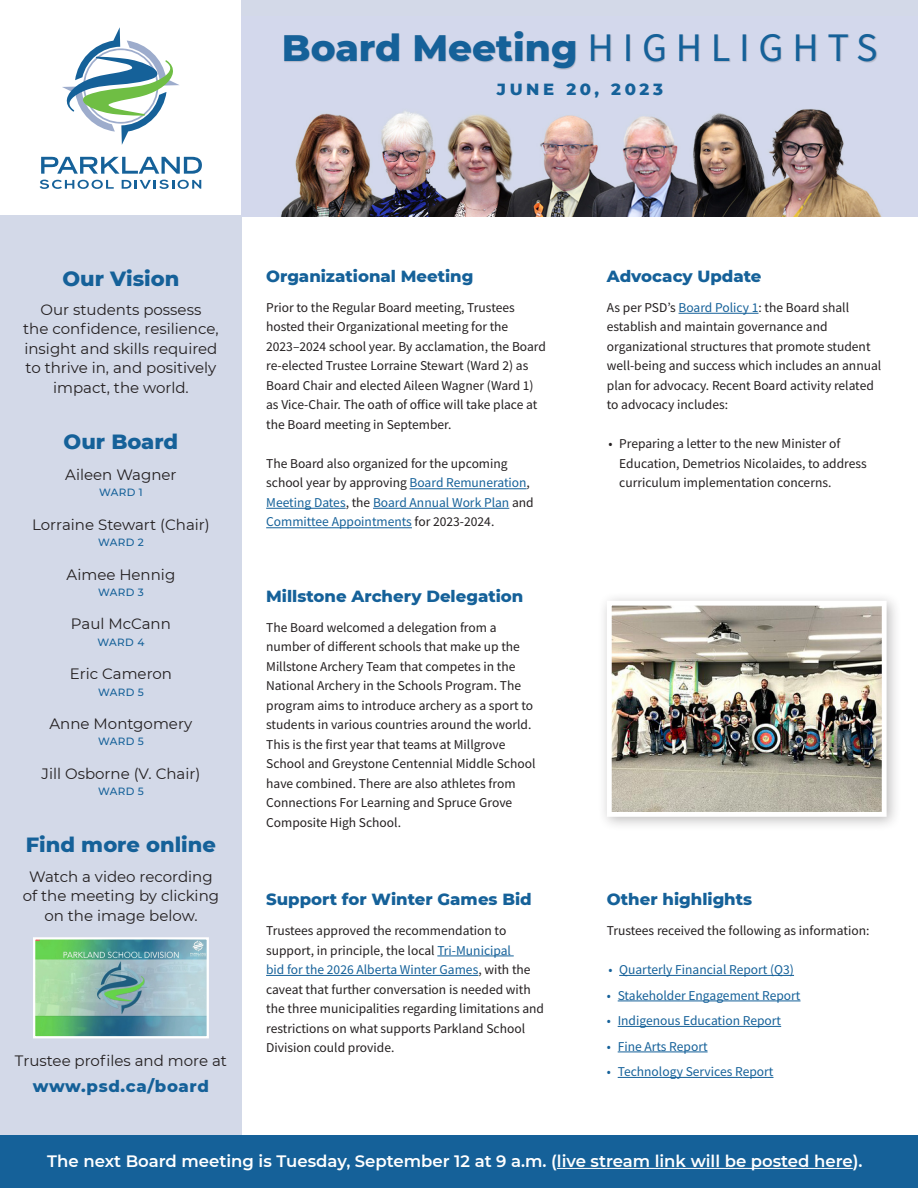
<style>
.page{position:relative;width:918px;height:1188px;background:#fff}
.page>*{position:absolute;margin:0;border:0;box-sizing:border-box;transform-origin:0 0}
.t1{font:800 37.5px "Montserrat";color:#156199}
.t2{font:800 21px "Montserrat";color:#156199}
.t3{font:800 16.5px "Montserrat";color:#156199}
.t4{font:600 16.5px "Montserrat";color:#fff}
.t5{font:800 16.5px "Montserrat";letter-spacing:.04em;color:#156199}
.t6{font:800 16.5px "Montserrat";letter-spacing:.22em;color:#156199}
.t7{font:15px/19.5px "Montserrat";color:#231f20;text-align:center}
.Paragraph_Style_1{font:13.5px/19.5px "Source Sans Pro";color:#231f20}
.Paragraph_Style_1-2{font:13.5px "Source Sans Pro";color:#156199}
.t8{font:500 10.5px "Montserrat";letter-spacing:.03em;color:#156199}
.s1{font-family:"Source Sans Pro";font-weight:400;font-size:40.5px}
.s2{color:#156199}
</style>
<div class="page">
<div style="left:0;top:215px;width:242px;height:928px;background:#d3d9e8"></div>
<div style="left:242px;top:0;width:676px;height:216px;background:#d3d9e8"></div>
<img style="left:281px;top:109px;width:600px;height:107px">
<svg style="left:41px;top:157px;width:161px;height:17px"></svg>
<svg style="left:40px;top:180px;width:74px;height:9px"></svg>
<svg style="left:122px;top:180px;width:79px;height:9px"></svg>
<svg style="left:62px;top:27px;width:117px;height:118px"></svg>
<div style="left:284px;top:31px;width:593px;height:39px;background:#231f20;opacity:.2"></div>
<div style="left:0;top:1135px;width:918px;height:53px;background:#156199"></div>
<hr style="left:557px;top:1168px;width:296px;height:1px;background:#fff">
<img style="left:36px;top:940px;width:170px;height:95px">
<div style="left:33px;top:937px;width:176px;height:101px;border:2px solid #fff"></div>
<hr style="left:679px;top:313px;width:80px;height:1px;background:#156199">
<hr style="left:410px;top:488px;width:117px;height:1px;background:#156199">
<hr style="left:266px;top:508px;width:80px;height:1px;background:#156199">
<hr style="left:373px;top:508px;width:136px;height:1px;background:#156199">
<hr style="left:266px;top:527px;width:146px;height:1px;background:#156199">
<hr style="left:619px;top:975px;width:175px;height:1px;background:#156199">
<hr style="left:618px;top:1001px;width:183px;height:1px;background:#156199">
<hr style="left:618px;top:1026px;width:163px;height:1px;background:#156199">
<hr style="left:618px;top:1052px;width:90px;height:1px;background:#156199">
<hr style="left:618px;top:1077px;width:155px;height:1px;background:#156199">
<hr style="left:437px;top:956px;width:77px;height:1px;background:#156199">
<hr style="left:266px;top:975px;width:212px;height:1px;background:#156199">
<div style="left:598px;top:591px;width:304px;height:241px;background:#231f20;opacity:.3"></div>
<img style="left:613px;top:607px;width:268px;height:204px">
<div style="left:607px;top:601px;width:280px;height:216px;border:5px solid #fff"></div>
<p class="t1" style="left:282px;top:20px;width:597px">Board Meeting <span class="s1">HIGHLIGHTS</span></p>
<p class="t6" style="left:497px;top:77px;width:168px">JUNE 20, 2023</p>
<p class="t2" style="left:62px;top:263px;width:119px">Our Vision</p>
<p class="t7" style="left:41px;top:299px;width:162px">Our students possess</p>
<p class="t7" style="left:23px;top:319px;width:197px">the confidence, resilience, insight and skills required to thrive in, and positively impact, the world.</p>
<p class="t2" style="left:64px;top:427px;width:116px">Our Board</p>
<p class="t7" style="left:65px;top:464px;width:113px">Aileen Wagner</p>
<p class="t8" style="left:99px;top:485px;width:45px">WARD 1</p>
<p class="t7" style="left:32px;top:514px;width:179px">Lorraine Stewart (Chair)</p>
<p class="t8" style="left:98px;top:535px;width:47px">WARD 2</p>
<p class="t7" style="left:67px;top:564px;width:110px">Aimee Hennig</p>
<p class="t8" style="left:98px;top:585px;width:47px">WARD 3</p>
<p class="t7" style="left:71px;top:614px;width:102px">Paul McCann</p>
<p class="t8" style="left:98px;top:635px;width:48px">WARD 4</p>
<p class="t7" style="left:70px;top:664px;width:104px">Eric Cameron</p>
<p class="t8" style="left:98px;top:685px;width:47px">WARD 5</p>
<p class="t7" style="left:50px;top:713px;width:144px">Anne Montgomery</p>
<p class="t8" style="left:98px;top:734px;width:47px">WARD 5</p>
<p class="t7" style="left:42px;top:763px;width:160px">Jill Osborne (V. Chair)</p>
<p class="t8" style="left:98px;top:784px;width:47px">WARD 5</p>
<p class="t2" style="left:26px;top:829px;width:192px">Find more online</p>
<p class="t7" style="left:29px;top:866px;width:185px">Watch a video recording</p>
<p class="t7" style="left:23px;top:886px;width:198px">of the meeting by clicking on the image below.</p>
<p class="t7" style="left:15px;top:1051px;width:214px">Trustee profiles and more at</p>
<p class="t5" style="left:33px;top:1074px;width:177px">www.psd.ca/board</p>
<p class="t3" style="left:266px;top:264px;width:209px">Organizational Meeting</p>
<p class="Paragraph_Style_1" style="left:266px;top:298px;width:281px">Prior to the Regular Board meeting, Trustees hosted their Organizational meeting for the 2023–2024 school year. By acclamation, the Board re-elected Trustee Lorraine Stewart (Ward 2) as Board Chair and elected Aileen Wagner (Ward 1) as Vice-Chair. The oath of office will take place at the Board meeting in September.</p>
<p class="Paragraph_Style_1" style="left:266px;top:454px;width:269px">The Board also organized for the upcoming school year by approving <span class="s2">Board Remuneration</span>, <span class="s2">Meeting Dates</span>, the <span class="s2">Board Annual Work Plan</span> and <span class="s2">Committee Appointments</span> for 2023-2024.</p>
<p class="t3" style="left:266px;top:584px;width:259px">Millstone Archery Delegation</p>
<p class="Paragraph_Style_1" style="left:266px;top:618px;width:271px">The Board welcomed a delegation from a number of different schools that make up the Millstone Archery Team that competes in the National Archery in the Schools Program. The program aims to introduce archery as a sport to students in various countries around the world.<br>This is the first year that teams at Millgrove School and Greystone Centennial Middle School have combined. There are also athletes from Connections For Learning and Spruce Grove Composite High School.</p>
<p class="t3" style="left:266px;top:887px;width:267px">Support for Winter Games Bid</p>
<p class="Paragraph_Style_1" style="left:266px;top:921px;width:279px">Trustees approved the recommendation to support, in principle, the local <span class="s2">Tri-Municipal<br>bid for the 2026 Alberta Winter Games</span>, with the caveat that further conversation is needed with the three municipalities regarding limitations and restrictions on what supports Parkland School Division could provide.</p>
<p class="t3" style="left:607px;top:264px;width:156px">Advocacy Update</p>
<p class="Paragraph_Style_1" style="left:607px;top:298px;width:276px">As per PSD’s <span class="s2">Board Policy 1</span>: the Board shall establish and maintain governance and organizational structures that promote student well-being and success which includes an annual plan for advocacy. Recent Board activity related to advocacy includes:</p>
<p class="Paragraph_Style_1" style="left:619px;top:434px;width:249px;text-indent:-11px">• Preparing a letter to the new Minister of<br>Education, Demetrios Nicolaides, to address curriculum implementation concerns.</p>
<p class="t3" style="left:607px;top:887px;width:147px">Other highlights</p>
<p class="Paragraph_Style_1" style="left:607px;top:921px;width:264px">Trustees received the following as information:</p>
<p class="Paragraph_Style_1-2" style="left:608px;top:961px;width:187px">• Quarterly Financial Report (Q3)</p>
<p class="Paragraph_Style_1-2" style="left:607px;top:987px;width:195px">• Stakeholder Engagement Report</p>
<p class="Paragraph_Style_1-2" style="left:607px;top:1012px;width:176px">• Indigenous Education Report</p>
<p class="Paragraph_Style_1-2" style="left:607px;top:1038px;width:102px">• Fine Arts Report</p>
<p class="Paragraph_Style_1-2" style="left:607px;top:1063px;width:168px">• Technology Services Report</p>
<p class="t4" style="left:47px;top:1150px;width:817px">The next Board meeting is Tuesday, September 12 at 9 a.m. (live stream link will be posted here).</p>
</div>
